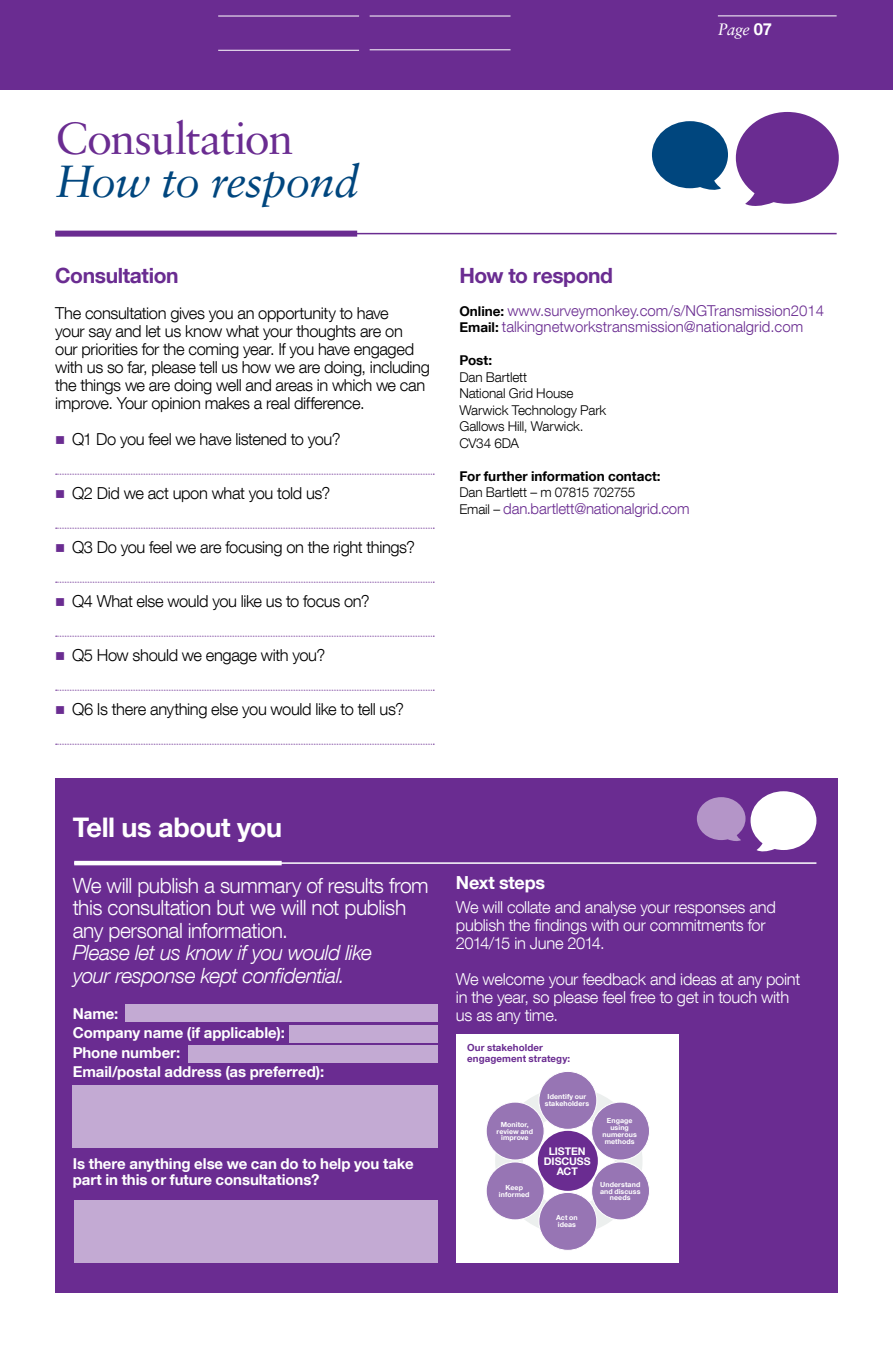
<style>
.page{position:relative;width:893px;height:1348px;background:#fff}
.page>*{position:absolute;margin:0;border:0;box-sizing:border-box;transform-origin:0 0}
.t1{font:45px "Sabon";letter-spacing:-.035em;color:#6a2c91}
.t2{font:italic 45px "Sabon";letter-spacing:-.02em;color:#00467e}
.t3{font:700 27px "Helvetica Neue LT Com";letter-spacing:-.015em;color:#fff}
.t4{font:300 21px/22.5px "Helvetica Neue LT Com";letter-spacing:-.02em;color:#fff}
.t5{font:italic 300 21px/22.5px "Helvetica Neue LT Com";letter-spacing:-.025em;color:#fff}
.t6{font:700 21px "Helvetica Neue LT Com";letter-spacing:-.02em;color:#6a2c91}
.t7{font:700 18px "Helvetica Neue LT Com";letter-spacing:-.01em;color:#fff}
.t8{font:300 16.5px/18px "Helvetica Neue LT Com";letter-spacing:-.02em;color:#000}
.t9{font:300 16.5px/18px "Helvetica Neue LT Com";letter-spacing:-.015em;color:#fff}
.t10{font:italic 16.5px "Sabon";color:#fff}
.t11{font:700 15px/19.5px "Helvetica Neue LT Com";letter-spacing:-.005em;color:#fff}
.t12{font:300 15px/16.5px "Helvetica Neue LT Com";color:#6a2c91}
.t13{font:300 13.5px/16.5px "Helvetica Neue LT Com";letter-spacing:-.01em;color:#000}
.t14{font:700 13.5px "Helvetica Neue LT Com";color:#000}
.t15{font:700 10.5px/10.1px "Helvetica Neue LT Com";letter-spacing:-.005em;color:#fff;text-align:center}
.t16{font:700 9.75px/10.6px "Helvetica Neue LT Com";letter-spacing:.01em;color:#6a2c91}
.t17{font:700 7.05px/7.1px "Helvetica Neue LT Com";letter-spacing:.015em;color:#fff;text-align:center}
.s1{font-family:"Helvetica Neue LT Com";font-weight:700;font-style:normal}
.s2{color:#6a2c91}
.s3{font-weight:700;font-size:13.5px;color:#000}
.s4{font-size:13.5px;color:#000}
</style>
<div class="page">
<svg style="left:736px;top:112px;width:103px;height:94px"></svg>
<svg style="left:652px;top:121px;width:76px;height:69px"></svg>
<hr style="left:55px;top:233px;width:782px;height:1px;background:#6a2c91">
<div style="left:55px;top:231px;width:302px;height:6px;background:#6a2c91"></div>
<svg style="left:56px;top:474px;width:378px;height:1px"></svg>
<svg style="left:56px;top:528px;width:378px;height:1px"></svg>
<svg style="left:56px;top:582px;width:378px;height:1px"></svg>
<svg style="left:56px;top:636px;width:378px;height:1px"></svg>
<svg style="left:56px;top:690px;width:378px;height:1px"></svg>
<svg style="left:56px;top:744px;width:378px;height:1px"></svg>
<div style="left:0;top:0;width:893px;height:89px;background:#6a2c91"></div>
<hr style="left:718px;top:15px;width:119px;height:1px;background:#fff">
<hr style="left:370px;top:49px;width:140px;height:1px;background:#fff">
<hr style="left:370px;top:16px;width:140px;height:1px;background:#fff">
<hr style="left:218px;top:16px;width:141px;height:1px;background:#fff">
<hr style="left:218px;top:50px;width:141px;height:1px;background:#fff">
<div style="left:56px;top:778px;width:782px;height:515px;background:#6a2c91"></div>
<hr style="left:74px;top:862px;width:742px;height:2px;background:#fff">
<hr style="left:74px;top:861px;width:208px;height:4px;background:#fff">
<div style="left:125px;top:1005px;width:313px;height:17px;background:#c3aad3"></div>
<div style="left:73px;top:1085px;width:365px;height:63px;background:#c3aad3"></div>
<div style="left:74px;top:1200px;width:364px;height:63px;background:#c3aad3"></div>
<div style="left:189px;top:1045px;width:249px;height:17px;background:#c3aad3"></div>
<div style="left:289px;top:1025px;width:149px;height:17px;background:#c3aad3"></div>
<svg style="left:697px;top:791px;width:119px;height:61px"></svg>
<div style="left:456px;top:1034px;width:223px;height:229px;background:#fff"></div>
<div style="left:495px;top:1087px;width:147px;height:147px;border:28px solid #ecefee;border-radius:50%"></div>
<div style="left:538px;top:1131px;width:60px;height:60px;background:#6a2c91;border-radius:50%"></div>
<div style="left:539px;top:1071px;width:58px;height:58px;background:#9775b4;border-radius:50%"></div>
<div style="left:538px;top:1071px;width:59px;height:59px;border:1px solid #fff;border-radius:50%"></div>
<div style="left:539px;top:1192px;width:58px;height:58px;background:#9775b4;border-radius:50%"></div>
<div style="left:538px;top:1192px;width:59px;height:59px;border:1px solid #fff;border-radius:50%"></div>
<div style="left:486px;top:1102px;width:58px;height:58px;background:#9775b4;border-radius:50%"></div>
<div style="left:486px;top:1102px;width:58px;height:58px;border:1px solid #fff;border-radius:50%"></div>
<div style="left:486px;top:1162px;width:58px;height:58px;background:#9775b4;border-radius:50%"></div>
<div style="left:486px;top:1161px;width:58px;height:59px;border:1px solid #fff;border-radius:50%"></div>
<div style="left:592px;top:1102px;width:57px;height:58px;background:#9775b4;border-radius:50%"></div>
<div style="left:591px;top:1102px;width:59px;height:58px;border:1px solid #fff;border-radius:50%"></div>
<div style="left:592px;top:1162px;width:57px;height:58px;background:#9775b4;border-radius:50%"></div>
<div style="left:591px;top:1161px;width:59px;height:59px;border:1px solid #fff;border-radius:50%"></div>
<p class="t10" style="left:718px;top:19px;width:56px">Page <span class="s1">07</span></p>
<h1 class="t1" style="left:55px;top:111px;width:240px">Consultation</h1>
<h1 class="t2" style="left:55px;top:156px;width:305px">How to respond</h1>
<p class="t6" style="left:55px;top:262px;width:125px">Consultation</p>
<p class="t8" style="left:55px;top:304px;width:376px">The consultation gives you an opportunity to have<br>your say and let us know what your thoughts are on<br>our priorities for the coming year. If you have engaged with us so far, please tell us how we are doing, including the things we are doing well and areas in which we can improve. Your opinion makes a real difference.</p>
<p class="t8" style="left:55px;top:430px;width:287px"><span class="s2">■</span> Q1 Do you feel we have listened to you?</p>
<p class="t8" style="left:55px;top:484px;width:277px"><span class="s2">■</span> Q2 Did we act upon what you told us?</p>
<p class="t8" style="left:55px;top:538px;width:361px"><span class="s2">■</span> Q3 Do you feel we are focusing on the right things?</p>
<p class="t8" style="left:55px;top:592px;width:316px"><span class="s2">■</span> Q4 What else would you like us to focus on?</p>
<p class="t8" style="left:55px;top:646px;width:271px"><span class="s2">■</span> Q5 How should we engage with you?</p>
<p class="t8" style="left:55px;top:700px;width:350px"><span class="s2">■</span> Q6 Is there anything else you would like to tell us?</p>
<p class="t6" style="left:459px;top:262px;width:155px">How to respond</p>
<p class="t12" style="left:459px;top:302px;width:366px"><span class="s3">Online:</span> www.surveymonkey.com/s/NGTransmission2014<br><span class="s3">Email:</span> talkingnetworkstransmission@nationalgrid.com</p>
<p class="t14" style="left:459px;top:352px;width:34px">Post:</p>
<p class="t13" style="left:459px;top:369px;width:148px">Dan Bartlett<br>National Grid House<br>Warwick Technology Park<br>Gallows Hill, Warwick.<br>CV34 6DA</p>
<p class="t14" style="left:459px;top:468px;width:203px">For further information contact:</p>
<p class="t13" style="left:459px;top:484px;width:177px">Dan Bartlett – m 07815 702755</p>
<p class="t12" style="left:459px;top:500px;width:232px"><span class="s4">Email –</span> dan.bartlett@nationalgrid.com</p>
<h2 class="t3" style="left:73px;top:811px;width:211px">Tell us about you</h2>
<p class="t4" style="left:73px;top:874px;width:358px">We will publish a summary of results from this consultation but we will not publish any personal information.</p>
<p class="t5" style="left:73px;top:941px;width:301px">Please let us know if you would like your response kept confidential.</p>
<p class="t11" style="left:73px;top:1003px;width:253px">Name:<br>Company name (if applicable):<br>Phone number:<br>Email/postal address (as preferred):</p>
<p class="t11" style="left:73px;top:1155px;width:342px;line-height:16.5px">Is there anything else we can do to help you take part in this or future consultations?</p>
<p class="t7" style="left:456px;top:871px;width:91px">Next steps</p>
<p class="t9" style="left:456px;top:897px;width:321px">We will collate and analyse your responses and publish the findings with our commitments for<br>2014/15 in June 2014.</p>
<p class="t9" style="left:456px;top:969px;width:346px">We welcome your feedback and ideas at any point in the year, so please feel free to get in touch with us as any time.</p>
<p class="t16" style="left:467px;top:1042px;width:104px">Our stakeholder engagement strategy:</p>
<p class="t17" style="left:497px;top:1121px;width:38px">Monitor, review and improve</p>
<p class="t17" style="left:499px;top:1184px;width:32px">Keep informed</p>
<p class="t17" style="left:545px;top:1093px;width:46px">Identify our stakeholders</p>
<p class="t15" style="left:544px;top:1145px;width:48px">LISTEN<br>DISCUSS<br>ACT</p>
<p class="t17" style="left:556px;top:1214px;width:23px;text-align:left">Act on ideas</p>
<p class="t17" style="left:602px;top:1117px;width:36px">Engage using numerous methods</p>
<p class="t17" style="left:600px;top:1180px;width:42px">Understand and discuss needs</p>
</div>
